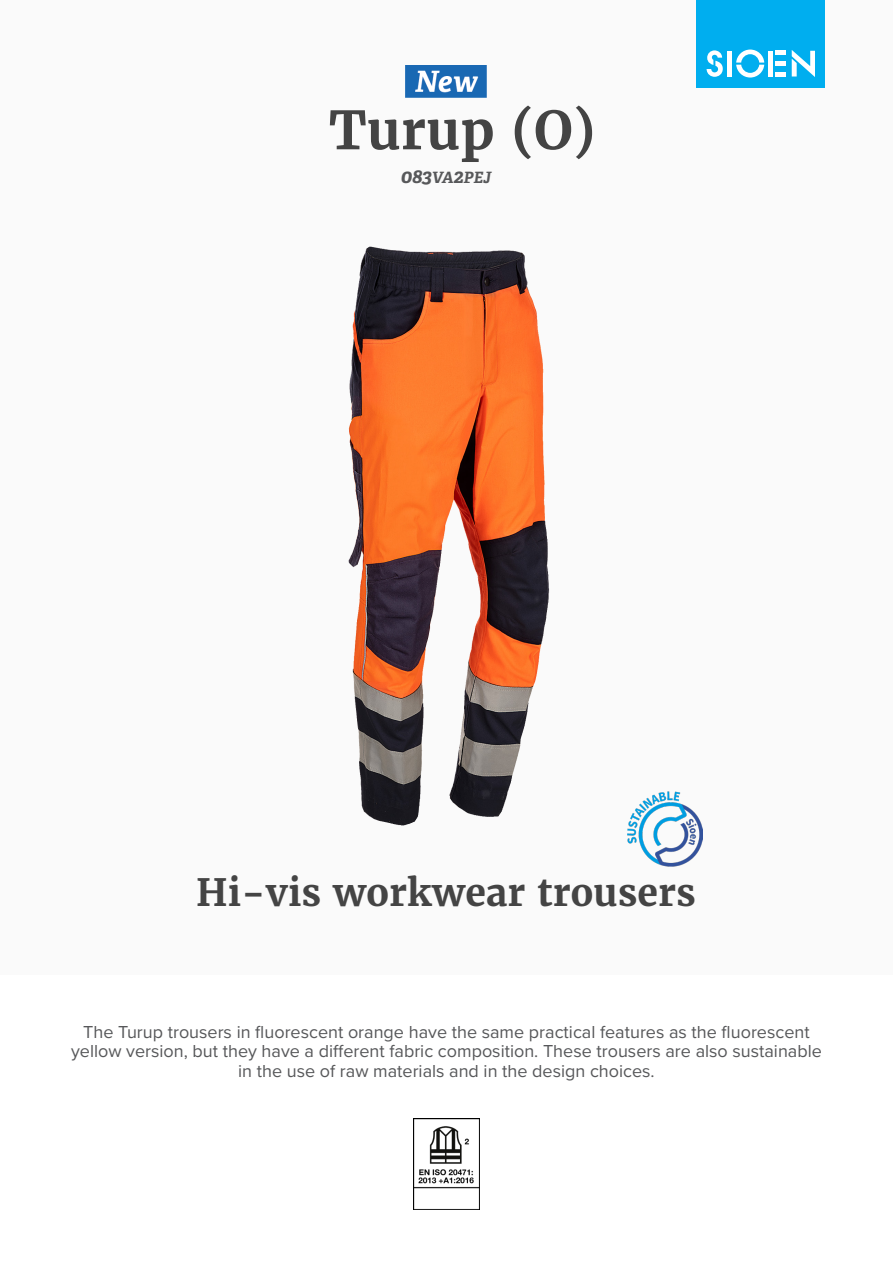
<style>
.page{position:relative;width:893px;height:1263px;background:#fff}
.page>*{position:absolute;margin:0;border:0;box-sizing:border-box;transform-origin:0 0}
.product_name{font:700 52.5px "Merriweather";color:#444}
.product_h2{font:700 37.5px "Merriweather";color:#444}
.product_description{font:18px/19.5px "Proxima Nova";color:#57585a;text-align:center}
.product_ref{font:italic 700 15.6px "Adelle";color:#57585a}
.s1{font-size:19.5px}
</style>
<div class="page">
<div style="left:0;top:0;width:893px;height:974px;background:#fafafa"></div>
<div style="left:697px;top:0;width:128px;height:88px;background:#00aeef"></div>
<svg style="left:707px;top:50px;width:16px;height:27px"></svg>
<svg style="left:736px;top:50px;width:28px;height:28px"></svg>
<div style="left:727px;top:51px;width:5px;height:26px;background:#fff"></div>
<div style="left:768px;top:51px;width:5px;height:26px;background:#fff"></div>
<div style="left:775px;top:72px;width:11px;height:5px;background:#fff"></div>
<div style="left:775px;top:61px;width:11px;height:5px;background:#fff"></div>
<hr style="left:775px;top:51px;width:11px;height:4px;background:#fff">
<svg style="left:792px;top:50px;width:23px;height:27px"></svg>
<img style="left:688px;top:807px;width:15px;height:55px">
<img style="left:413px;top:1118px;width:67px;height:92px">
<img style="left:348px;top:246px;width:340px;height:621px">
<img style="left:406px;top:65px;width:80px;height:33px">
<p class="product_name" style="left:329px;top:97px;width:268px">Turup (O)</p>
<p class="product_ref" style="left:401px;top:168px;width:92px"><span class="s1">083</span>VA<span class="s1">2</span>PEJ</p>
<p class="product_h2" style="left:196px;top:868px;width:501px">Hi-vis workwear trousers</p>
<p class="product_description" style="left:71px;top:1021px;width:752px">The Turup trousers in fluorescent orange have the same practical features as the fluorescent yellow version, but they have a different fabric composition. These trousers are also sustainable in the use of raw materials and in the design choices.</p>
</div>
